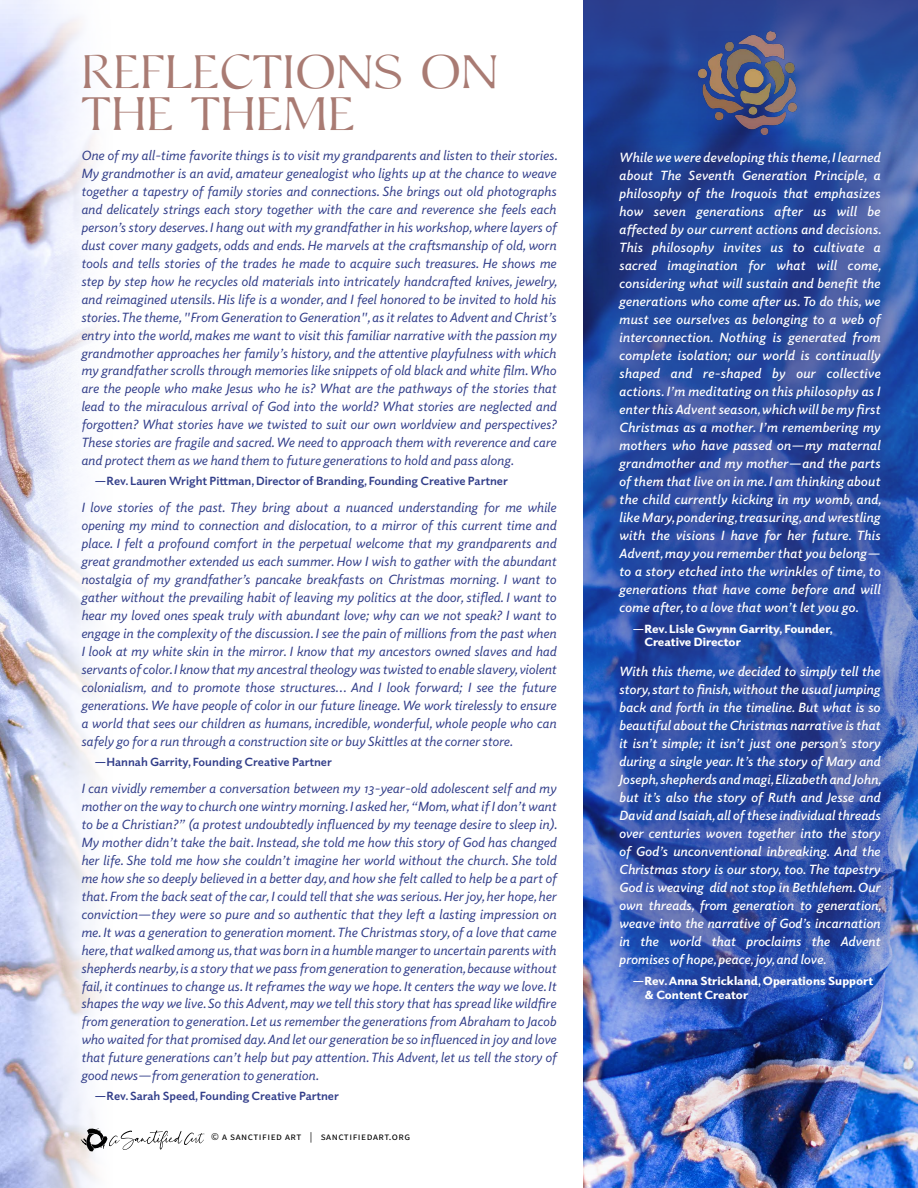
<style>
.page{position:relative;width:918px;height:1188px;background:#fff}
.page>*{position:absolute;margin:0;border:0;box-sizing:border-box;transform-origin:0 0}
.t1{font:47.4px/42px "Seaker";color:#a97b73}
.t2{font:italic 13.5px/18px "Elido";color:#313d89;text-align:justify}
.t3{font:italic 600 13.5px/18px "Elido";letter-spacing:.005em;color:#fff;text-align:justify}
.t4{font:700 12px "Elido";color:#313d89}
.t5{font:900 12px/13.5px "Elido";color:#fff}
.t6{font:10.5px "Source Sans Pro";letter-spacing:.05em;color:#000}
.s1{font-weight:700}
</style>
<div class="page">
<img style="left:0;top:0;width:100px;height:1188px">
<svg style="left:81px;top:1128px;width:124px;height:24px"></svg>
<img style="left:583px;top:0;width:335px;height:1188px">
<img style="left:698px;top:32px;width:108px;height:91px">
<svg style="left:591px;top:123px;width:319px;height:905px;background:#2f50a4"></svg>
<h1 class="t1" style="left:81px;top:53px;width:419px">REFLECTIONS ON<br>THE THEME</h1>
<p class="t2" style="left:81px;top:145px;width:478px">One of my all-time favorite things is to visit my grandparents and listen to their stories.<br>My grandmother is an avid, amateur genealogist who lights up at the chance to weave together a tapestry of family stories and connections. She brings out old photographs and delicately strings each story together with the care and reverence she feels each person’s story deserves. I hang out with my grandfather in his workshop, where layers of dust cover many gadgets, odds and ends. He marvels at the craftsmanship of old, worn tools and tells stories of the trades he made to acquire such treasures. He shows me step by step how he recycles old materials into intricately handcrafted knives, jewelry, and reimagined utensils. His life is a wonder, and I feel honored to be invited to hold his stories. The theme, "From Generation to Generation", as it relates to Advent and Christ’s entry into the world, makes me want to visit this familiar narrative with the passion my grandmother approaches her family’s history, and the attentive playfulness with which my grandfather scrolls through memories like snippets of old black and white film. Who are the people who make Jesus who he is? What are the pathways of the stories that lead to the miraculous arrival of God into the world? What stories are neglected and forgotten? What stories have we twisted to suit our own worldview and perspectives?<br>These stories are fragile and sacred. We need to approach them with reverence and care and protect them as we hand them to future generations to hold and pass along.</p>
<p class="t4" style="left:94px;top:473px;width:415px">—Rev. Lauren Wright Pittman, Director of Branding, Founding Creative Partner</p>
<p class="t2" style="left:81px;top:498px;width:477px">I love stories of the past. They bring about a nuanced understanding for me while opening my mind to connection and dislocation, to a mirror of this current time and place. I felt a profound comfort in the perpetual welcome that my grandparents and great grandmother extended us each summer. How I wish to gather with the abundant nostalgia of my grandfather’s pancake breakfasts on Christmas morning. I want to gather without the prevailing habit of leaving my politics at the door, stifled. I want to hear my loved ones speak truly with abundant love; why can we not speak? I want to engage in the complexity of the discussion. I see the pain of millions from the past when I look at my white skin in the mirror. I know that my ancestors owned slaves and had servants of color. I know that my ancestral theology was twisted to enable slavery, violent colonialism, and to promote those structures… And I look forward; I see the future generations. We have people of color in our future lineage. We work tirelessly to ensure a world that sees our children as humans, incredible, wonderful, whole people who can safely go for a run through a construction site or buy Skittles at the corner store.</p>
<p class="t4" style="left:94px;top:753px;width:239px">—Hannah Garrity, Founding Creative Partner</p>
<p class="t2" style="left:81px;top:778px;width:478px">I can vividly remember a conversation between my 13-year-old adolescent self and my mother on the way to church one wintry morning. I asked her, “Mom, what if I don’t want to be a Christian?” (a protest undoubtedly influenced by my teenage desire to sleep in).<br>My mother didn’t take the bait. Instead, she told me how this story of God has changed her life. She told me how she couldn’t imagine her world without the church. She told me how she so deeply believed in a better day, and how she felt called to help be a part of that. From the back seat of the car, I could tell that she was serious. Her joy, her hope, her conviction—they were so pure and so authentic that they left a lasting impression on me. It was a generation to generation moment. The Christmas story, of a love that came here, that walked among us, that was born in a humble manger to uncertain parents with shepherds nearby, is a story that we pass from generation to generation, because without fail, it continues to change us. It reframes the way we hope. It centers the way we love. It shapes the way we live. So this Advent, may we tell this story that has spread like wildfire from generation to generation. Let us remember the generations from Abraham to Jacob who waited for that promised day. And let our generation be so influenced in joy and love that future generations can’t help but pay attention. This Advent, let us tell the story of good news—from generation to generation.</p>
<p class="t4" style="left:94px;top:1088px;width:246px">—Rev. Sarah Speed, Founding Creative Partner</p>
<p class="t6" style="left:211px;top:1129px;width:201px">© a sanctified art | sanctifiedart.org</p>
<p class="t3" style="left:619px;top:148px;width:264px">While we were developing this theme, I learned about The Seventh Generation Principle, a philosophy of the Iroquois that emphasizes how seven generations after us will be affected by our current actions and decisions.<br>This philosophy invites us to cultivate a sacred imagination for what will come, considering what will sustain and benefit the generations who come after us. To do this, we must see ourselves as belonging to a web of interconnection. Nothing is generated from complete isolation; our world is continually shaped and re-shaped by our collective actions. I’m meditating on this philosophy as I enter this Advent season, which will be my first Christmas as a mother. I’m remembering my mothers who have passed on—my maternal grandmother and my mother—and the parts of them that live on in me. I am thinking about the child currently kicking in my womb, and, like Mary, pondering, treasuring, and wrestling with the visions I have for her future. This Advent, may you remember that you belong— to a story etched into the wrinkles of time, to generations that have come before and will come after, to a love that won’t let you go.</p>
<p class="t5" style="left:644px;top:621px;width:190px;text-indent:-12px"><span class="s1">—</span>Rev. Lisle Gwynn Garrity, Founder,<br>Creative Director</p>
<p class="t3" style="left:619px;top:662px;width:264px">With this theme, we decided to simply tell the story, start to finish, without the usual jumping back and forth in the timeline. But what is so beautiful about the Christmas narrative is that it isn’t simple; it isn’t just one person’s story during a single year. It’s the story of Mary and Joseph, shepherds and magi, Elizabeth and John, but it’s also the story of Ruth and Jesse and David and Isaiah, all of these individual threads over centuries woven together into the story of God’s unconventional inbreaking. And the Christmas story is our story, too. The tapestry God is weaving did not stop in Bethlehem. Our own threads, from generation to generation, weave into the narrative of God’s incarnation in the world that proclaims the Advent promises of hope, peace, joy, and love.</p>
<p class="t5" style="left:644px;top:974px;width:230px;text-indent:-12px"><span class="s1">—</span>Rev. Anna Strickland, Operations Support &amp; Content Creator</p>
</div>
